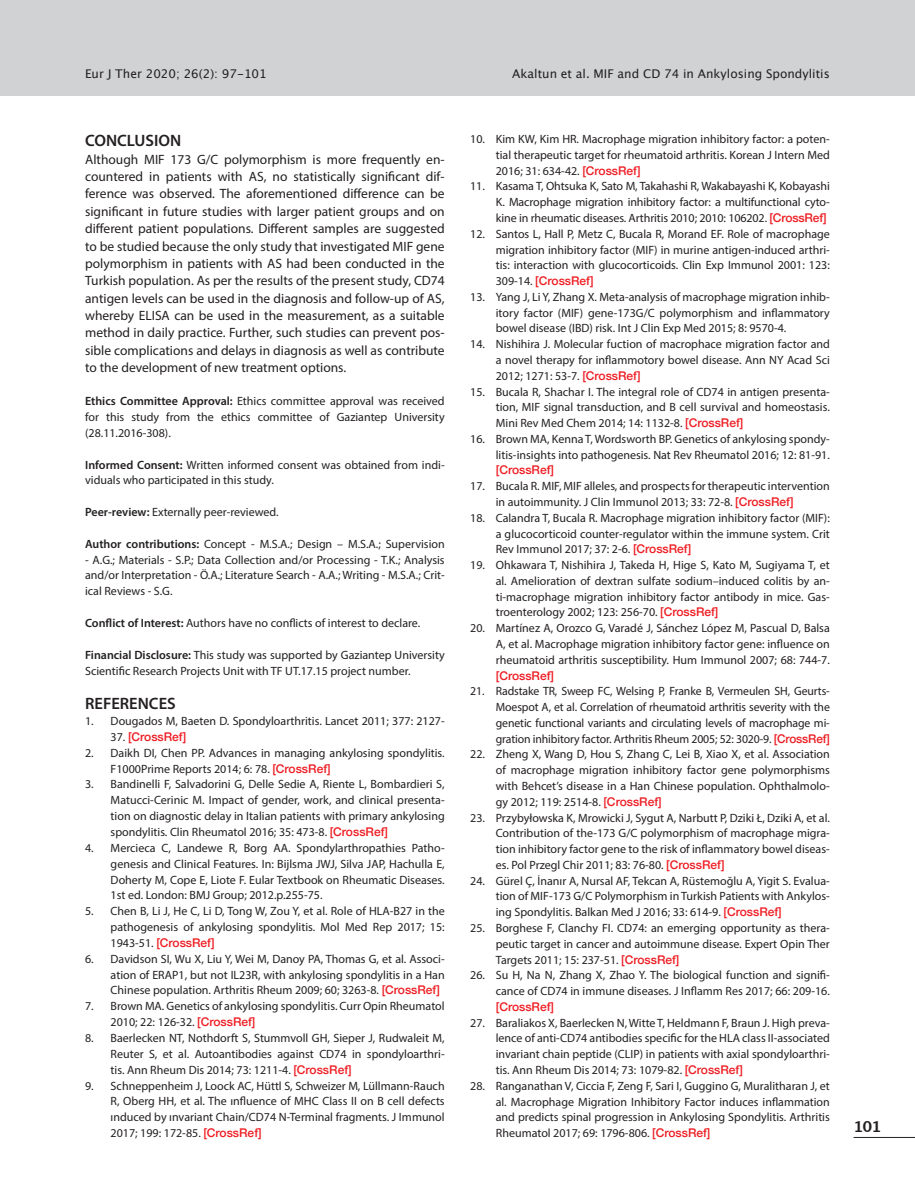
<style>
.page{position:relative;width:915px;height:1191px;background:#fff}
.page>*{position:absolute;margin:0;border:0;box-sizing:border-box;transform-origin:0 0}
.t1{font:600 16.5px "Myriad Pro";color:#231f20}
.t2{font:700 15px "Lucida Grande";color:#231f20}
.t3{font:13.5px/17.4px "Myriad Pro";color:#231f20;text-align:justify}
.t4{font:12px/15.8px "Myriad Pro";color:#231f20;text-align:justify}
.t5{font:12px "Lucida Grande";color:#231f20}
.t6{font:500 12px "Helvetica Neue";color:#ee1d23}
.s1{font-weight:600}
.s2{font-family:"Myriad Pro";font-weight:400;color:#231f20}
.s3{font-family:"Helvetica Neue";font-weight:500;color:#ee1d23}
</style>
<div class="page">
<div style="left:0;top:0;width:914px;height:95px;background:#d1d2d4"></div>
<hr style="left:853px;top:1137px;width:61px;height:1px;background:#231f20">
<p class="t5" style="left:85px;top:66px;width:183px">Eur J Ther 2020; 26(2): 97-101</p>
<p class="t5" style="left:512px;top:66px;width:319px">Akaltun et al. MIF and CD 74 in Ankylosing Spondylitis</p>
<p class="t1" style="left:85px;top:130px;width:98px">CONCLUSION</p>
<p class="t3" style="left:85px;top:150px;width:361px">Although MIF 173 G/C polymorphism is more frequently en&shy;countered in patients with AS, no statistically significant dif&shy;ference was observed. The aforementioned difference can be significant in future studies with larger patient groups and on different patient populations. Different samples are suggested to be studied because the only study that investigated MIF gene polymorphism in patients with AS had been conducted in the Turkish population. As per the results of the present study, CD74 antigen levels can be used in the diagnosis and follow-up of AS, whereby ELISA can be used in the measurement, as a suitable method in daily practice. Further, such studies can prevent pos&shy;sible complications and delays in diagnosis as well as contribute to the development of new treatment options.</p>
<p class="t4" style="left:85px;top:393px;width:361px"><span class="s1">Ethics Committee Approval:</span> Ethics committee approval was received for this study from the ethics committee of Gaziantep University (28.11.2016-308).</p>
<p class="t4" style="left:85px;top:456px;width:361px"><span class="s1">Informed Consent:</span> Written informed consent was obtained from indi&shy;viduals who participated in this study.</p>
<p class="t4" style="left:85px;top:504px;width:195px"><span class="s1">Peer-review:</span> Externally peer-reviewed.</p>
<p class="t4" style="left:85px;top:535px;width:361px"><span class="s1">Author contributions:</span> Concept - M.S.A.; Design – M.S.A.; Supervision</p>
<p class="t4" style="left:85px;top:551px;width:361px">- A.G.; Materials - S.P.; Data Collection and/or Processing - T.K.; Analysis and/or Interpretation - Ö.A.; Literature Search - A.A.; Writing - M.S.A.; Crit&shy;ical Reviews - S.G.</p>
<p class="t4" style="left:85px;top:615px;width:336px"><span class="s1">Conflict of Interest:</span> Authors have no conflicts of interest to declare.</p>
<p class="t4" style="left:85px;top:646px;width:361px"><span class="s1">Financial Disclosure:</span> This study was supported by Gaziantep University<br>Scientific Research Projects Unit with TF UT.17.15 project number.</p>
<p class="t1" style="left:85px;top:693px;width:92px">REFERENCES</p>
<p class="t4" style="left:85px;top:713px;width:361px">1. Dougados M, Baeten D. Spondyloarthritis. Lancet 2011; 377: 2127-</p>
<p class="t6" style="left:111px;top:727px;width:77px"><span class="s2">37.</span> [CrossRef]</p>
<p class="t4" style="left:111px;top:744px;width:335px;text-indent:-26px">2. Daikh DI, Chen PP. Advances in managing ankylosing spondylitis.<br>F1000Prime Reports 2014; 6: 78. <span class="s3">[CrossRef]</span></p>
<p class="t4" style="left:111px;top:776px;width:335px;text-indent:-26px">3. Bandinelli F, Salvadorini G, Delle Sedie A, Riente L, Bombardieri S, Matucci-Cerinic M. Impact of gender, work, and clinical presenta&shy;tion on diagnostic delay in Italian patients with primary ankylosing spondylitis. Clin Rheumatol 2016; 35: 473-8. <span class="s3">[CrossRef]</span></p>
<p class="t4" style="left:111px;top:839px;width:335px;text-indent:-26px">4. Mercieca C, Landewe R, Borg AA. Spondylarthropathies Patho&shy;genesis and Clinical Features. In: Bijlsma JWJ, Silva JAP, Hachulla E, Doherty M, Cope E, Liote F. Eular Textbook on Rheumatic Diseases.<br>1st ed. London: BMJ Group; 2012.p.255-75.</p>
<p class="t4" style="left:111px;top:903px;width:335px;text-indent:-26px">5. Chen B, Li J, He C, Li D, Tong W, Zou Y, et al. Role of HLA-B27 in the pathogenesis of ankylosing spondylitis. Mol Med Rep 2017; 15:<br>1943-51. <span class="s3">[CrossRef]</span></p>
<p class="t4" style="left:111px;top:950px;width:335px;text-indent:-26px">6. Davidson SI, Wu X, Liu Y, Wei M, Danoy PA, Thomas G, et al. Associ&shy;ation of ERAP1, but not IL23R, with ankylosing spondylitis in a Han Chinese population. Arthritis Rheum 2009; 60; 3263-8. <span class="s3">[CrossRef]</span></p>
<p class="t4" style="left:111px;top:998px;width:335px;text-indent:-26px">7. Brown MA. Genetics of ankylosing spondylitis. Curr Opin Rheumatol<br>2010; 22: 126-32. <span class="s3">[CrossRef]</span></p>
<p class="t4" style="left:111px;top:1029px;width:335px;text-indent:-26px">8. Baerlecken NT, Nothdorft S, Stummvoll GH, Sieper J, Rudwaleit M, Reuter S, et al. Autoantibodies against CD74 in spondyloarthri&shy;tis. Ann Rheum Dis 2014; 73: 1211-4. <span class="s3">[CrossRef]</span></p>
<p class="t4" style="left:111px;top:1077px;width:335px;text-indent:-26px">9. Schneppenheim J, Loock AC, Hüttl S, Schweizer M, Lüllmann-Rauch R, Oberg HH, et al. The ınfluence of MHC Class II on B cell defects ınduced by ınvariant Chain/CD74 N-Terminal fragments. J Immunol 2017; 199: 172-85. <span class="s3">[CrossRef]</span></p>
<p class="t4" style="left:495px;top:131px;width:335px;text-indent:-26px">10. Kim KW, Kim HR. Macrophage migration inhibitory factor: a poten&shy;tial therapeutic target for rheumatoid arthritis. Korean J Intern Med 2016; 31: 634-42. <span class="s3">[CrossRef]</span></p>
<p class="t4" style="left:495px;top:178px;width:335px;text-indent:-26px">11. Kasama T, Ohtsuka K, Sato M, Takahashi R, Wakabayashi K, Kobayashi K. Macrophage migration inhibitory factor: a multifunctional cyto&shy;kine in rheumatic diseases. Arthritis 2010; 2010: 106202. <span class="s3">[CrossRef]</span></p>
<p class="t4" style="left:495px;top:226px;width:335px;text-indent:-26px">12. Santos L, Hall P, Metz C, Bucala R, Morand EF. Role of macrophage migration inhibitory factor (MIF) in murine antigen‐induced arthri&shy;tis: interaction with glucocorticoids. Clin Exp Immunol 2001: 123:<br>309-14. <span class="s3">[CrossRef]</span></p>
<p class="t4" style="left:495px;top:289px;width:335px;text-indent:-26px">13. Yang J, Li Y, Zhang X. Meta-analysis of macrophage migration inhib&shy;itory factor (MIF) gene-173G/C polymorphism and inflammatory bowel disease (IBD) risk. Int J Clin Exp Med 2015; 8: 9570-4.</p>
<p class="t4" style="left:495px;top:336px;width:335px;text-indent:-26px">14. Nishihira J. Molecular fuction of macrophace migration factor and a novel therapy for inflammotory bowel disease. Ann NY Acad Sci 2012; 1271: 53-7. <span class="s3">[CrossRef]</span></p>
<p class="t4" style="left:495px;top:383px;width:335px;text-indent:-26px">15. Bucala R, Shachar I. The integral role of CD74 in antigen presenta&shy;tion, MIF signal transduction, and B cell survival and homeostasis.<br>Mini Rev Med Chem 2014; 14: 1132-8. <span class="s3">[CrossRef]</span></p>
<p class="t4" style="left:495px;top:431px;width:335px;text-indent:-26px">16. Brown MA, Kenna T, Wordsworth BP. Genetics of ankylosing spondy&shy;litis-insights into pathogenesis. Nat Rev Rheumatol 2016; 12: 81-91. <span class="s3">[CrossRef]</span></p>
<p class="t4" style="left:495px;top:478px;width:335px;text-indent:-26px">17. Bucala R. MIF, MIF alleles, and prospects for therapeutic intervention in autoimmunity. J Clin Immunol 2013; 33: 72-8. <span class="s3">[CrossRef]</span></p>
<p class="t4" style="left:495px;top:509px;width:335px;text-indent:-26px">18. Calandra T, Bucala R. Macrophage migration inhibitory factor (MIF): a glucocorticoid counter-regulator within the immune system. Crit Rev Immunol 2017; 37: 2-6. <span class="s3">[CrossRef]</span></p>
<p class="t4" style="left:495px;top:557px;width:335px;text-indent:-26px">19. Ohkawara T, Nishihira J, Takeda H, Hige S, Kato M, Sugiyama T, et al. Amelioration of dextran sulfate sodium–induced colitis by an&shy;ti-macrophage migration inhibitory factor antibody in mice. Gas&shy;troenterology 2002; 123: 256-70. <span class="s3">[CrossRef]</span></p>
<p class="t4" style="left:495px;top:620px;width:335px;text-indent:-26px">20. Martínez A, Orozco G, Varadé J, Sánchez López M, Pascual D, Balsa A, et al. Macrophage migration inhibitory factor gene: influence on rheumatoid arthritis susceptibility. Hum Immunol 2007; 68: 744-7. <span class="s3">[CrossRef]</span></p>
<p class="t4" style="left:495px;top:683px;width:335px;text-indent:-26px">21. Radstake TR, Sweep FC, Welsing P, Franke B, Vermeulen SH, Geurts-Moespot A, et al. Correlation of rheumatoid arthritis severity with the genetic functional variants and circulating levels of macrophage mi&shy;gration inhibitory factor. Arthritis Rheum 2005; 52: 3020-9. <span class="s3">[CrossRef]</span></p>
<p class="t4" style="left:495px;top:746px;width:335px;text-indent:-26px">22. Zheng X, Wang D, Hou S, Zhang C, Lei B, Xiao X, et al. Association of macrophage migration inhibitory factor gene polymorphisms with Behcet’s disease in a Han Chinese population. Ophthalmolo&shy;gy 2012; 119: 2514-8. <span class="s3">[CrossRef]</span></p>
<p class="t4" style="left:495px;top:809px;width:335px;text-indent:-26px">23. Przybyłowska K, Mrowicki J, Sygut A, Narbutt P, Dziki Ł, Dziki A, et al.<br>Contribution of the-173 G/C polymorphism of macrophage migra&shy;tion inhibitory factor gene to the risk of inflammatory bowel diseas&shy;es. Pol Przegl Chir 2011; 83: 76-80. <span class="s3">[CrossRef]</span></p>
<p class="t4" style="left:495px;top:872px;width:335px;text-indent:-26px">24. Gürel Ç, İnanır A, Nursal AF, Tekcan A, Rüstemoğlu A, Yigit S. Evalua&shy;tion of MIF-173 G/C Polymorphism in Turkish Patients with Ankylos&shy;ing Spondylitis. Balkan Med J 2016; 33: 614-9. <span class="s3">[CrossRef]</span></p>
<p class="t4" style="left:495px;top:920px;width:335px;text-indent:-26px">25. Borghese F, Clanchy FI. CD74: an emerging opportunity as thera&shy;peutic target in cancer and autoimmune disease. Expert Opin Ther Targets 2011; 15: 237-51. <span class="s3">[CrossRef]</span></p>
<p class="t4" style="left:495px;top:967px;width:335px;text-indent:-26px">26. Su H, Na N, Zhang X, Zhao Y. The biological function and signifi&shy;cance of CD74 in immune diseases. J Inflamm Res 2017; 66: 209-16. <span class="s3">[CrossRef]</span></p>
<p class="t4" style="left:495px;top:1014px;width:335px;text-indent:-26px">27. Baraliakos X, Baerlecken N, Witte T, Heldmann F, Braun J. High preva&shy;lence of anti-CD74 antibodies specific for the HLA class II-associated invariant chain peptide (CLIP) in patients with axial spondyloarthri&shy;tis. Ann Rheum Dis 2014; 73: 1079-82. <span class="s3">[CrossRef]</span></p>
<p class="t4" style="left:495px;top:1077px;width:335px;text-indent:-26px">28. Ranganathan V, Ciccia F, Zeng F, Sari I, Guggino G, Muralitharan J, et al. Macrophage Migration Inhibitory Factor induces inflammation and predicts spinal progression in Ankylosing Spondylitis. Arthritis Rheumatol 2017; 69: 1796-806. <span class="s3">[CrossRef]</span></p>
<p class="t2" style="left:853px;top:1114px;width:29px">101</p>
</div>
